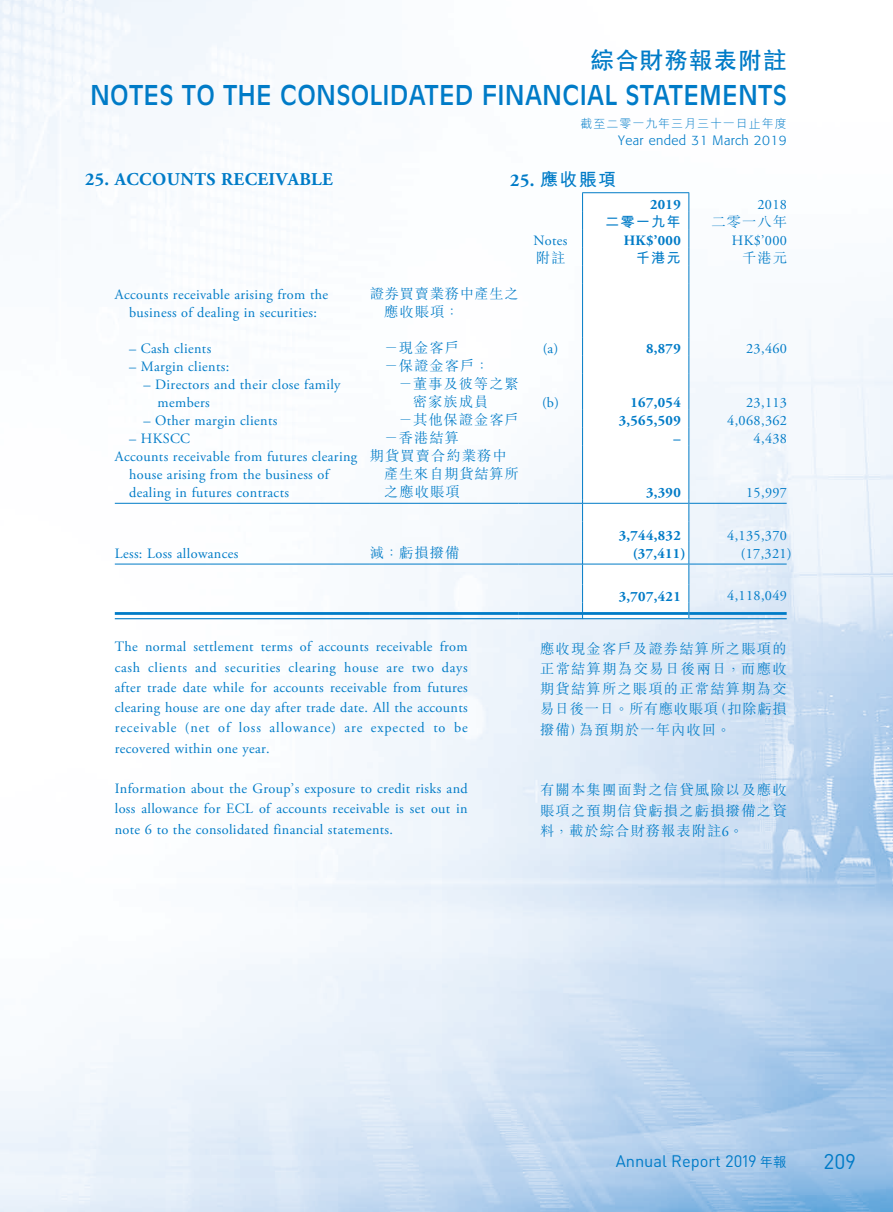
<style>
.page{position:relative;width:893px;height:1212px;background:#fff}
.page>*{position:absolute;margin:0;border:0;box-sizing:border-box;transform-origin:0 0}
.t1{font:27px "Antique Olive Std";letter-spacing:.01em;color:#007bc7;scale:.95 1}
.t2{font:700 24px "C Hei 2 HK";letter-spacing:.03em;color:#007bc7}
.t3{font:21px "DIN Pro";color:#007bc7}
.t4{font:700 18px "Adobe Garamond Pro";letter-spacing:.025em;color:#007bc7}
.t5{font:700 18px "M Hei HK";color:#007bc7}
.t6{font:16.5px "DIN Pro";color:#007bc7}
.t7{font:14.25px/20.2px "Adobe Garamond Pro";letter-spacing:.025em;color:#007bc7}
.t8{font:300 14.25px/20.2px "M Sung HK";letter-spacing:.075em;color:#007bc7;text-align:justify}
.t9{font:700 14.25px "Adobe Garamond Pro";letter-spacing:.025em;color:#007bc7}
.t10{font:300 14.25px/18px "M Sung HK";letter-spacing:.05em;color:#007bc7}
.t11{font:700 14.25px "M Hei HK";letter-spacing:.075em;color:#007bc7}
.t12{font:300 13.5px "Formata";letter-spacing:.03em;color:#007bc7}
.t13{font:300 12px "M Hei HK";letter-spacing:.08em;color:#007bc7}
.s1{font-family:"Adobe Garamond Pro"}
.s2{font-family:"Adobe Garamond Pro";font-weight:400}
.s3{font-family:"M Hei HK";font-weight:500;font-size:13.5px}
</style>
<div class="page">
<img style="left:0;top:0;width:893px;height:1212px">
<svg style="left:583px;top:193px;width:105px;height:425px"></svg>
<hr style="left:582px;top:192px;width:107px;height:1px;background:#007bc7">
<svg style="left:582px;top:193px;width:1px;height:90px"></svg>
<hr style="left:582px;top:283px;width:1px;height:54px;background:#007bc7">
<svg style="left:582px;top:337px;width:1px;height:36px"></svg>
<hr style="left:582px;top:373px;width:1px;height:36px;background:#007bc7">
<svg style="left:582px;top:409px;width:1px;height:36px"></svg>
<hr style="left:582px;top:445px;width:1px;height:54px;background:#007bc7">
<svg style="left:582px;top:499px;width:1px;height:120px"></svg>
<svg style="left:688px;top:193px;width:1px;height:90px"></svg>
<hr style="left:688px;top:283px;width:1px;height:54px;background:#007bc7">
<svg style="left:688px;top:337px;width:1px;height:36px"></svg>
<hr style="left:688px;top:373px;width:1px;height:36px;background:#007bc7">
<svg style="left:688px;top:409px;width:1px;height:36px"></svg>
<hr style="left:688px;top:445px;width:1px;height:54px;background:#007bc7">
<svg style="left:688px;top:499px;width:1px;height:120px"></svg>
<hr style="left:115px;top:503px;width:255px;height:1px;background:#007bc7">
<hr style="left:370px;top:503px;width:149px;height:1px;background:#007bc7">
<hr style="left:519px;top:503px;width:63px;height:1px;background:#007bc7">
<hr style="left:583px;top:503px;width:105px;height:1px;background:#007bc7">
<hr style="left:689px;top:503px;width:98px;height:1px;background:#007bc7">
<hr style="left:115px;top:564px;width:255px;height:1px;background:#007bc7">
<hr style="left:370px;top:564px;width:149px;height:1px;background:#007bc7">
<hr style="left:519px;top:564px;width:63px;height:1px;background:#007bc7">
<hr style="left:583px;top:564px;width:105px;height:1px;background:#007bc7">
<hr style="left:689px;top:564px;width:98px;height:1px;background:#007bc7">
<hr style="left:115px;top:612px;width:255px;height:3px;background:#007bc7">
<hr style="left:115px;top:618px;width:255px;height:1px;background:#007bc7">
<hr style="left:370px;top:612px;width:149px;height:3px;background:#007bc7">
<hr style="left:370px;top:618px;width:149px;height:1px;background:#007bc7">
<hr style="left:519px;top:612px;width:63px;height:3px;background:#007bc7">
<hr style="left:519px;top:618px;width:63px;height:1px;background:#007bc7">
<hr style="left:583px;top:612px;width:105px;height:3px;background:#007bc7">
<hr style="left:583px;top:618px;width:105px;height:1px;background:#007bc7">
<hr style="left:689px;top:612px;width:98px;height:3px;background:#007bc7">
<hr style="left:689px;top:618px;width:98px;height:1px;background:#007bc7">
<h2 class="t2" style="left:590px;top:43px;width:198px">綜合財務報表附註</h2>
<h1 class="t1" style="left:90px;top:79px;width:735px">NOTES TO THE CONSOLIDATED FINANCIAL STATEMENTS</h1>
<p class="t4" style="left:85px;top:169px;width:249px">25. ACCOUNTS RECEIVABLE</p>
<p class="t13" style="left:581px;top:115px;width:208px">截至二零一九年三月三十一日止年度</p>
<p class="t12" style="left:618px;top:132px;width:170px">Year ended 31 March 2019</p>
<p class="t5" style="left:510px;top:166px;width:107px"><span class="s1">25.</span> 應收賬項</p>
<p class="t9" style="left:650px;top:196px;width:32px">2019</p>
<p class="t7" style="left:757px;top:195px;width:31px">2018</p>
<p class="t11" style="left:605px;top:212px;width:77px">二零一九年</p>
<p class="t8" style="left:711px;top:211px;width:77px">二零一八年</p>
<p class="t7" style="left:533px;top:231px;width:36px">Notes</p>
<p class="t9" style="left:624px;top:232px;width:58px">HK$’000</p>
<p class="t7" style="left:732px;top:231px;width:57px">HK$’000</p>
<p class="t8" style="left:536px;top:247px;width:31px">附註</p>
<p class="t11" style="left:636px;top:248px;width:46px">千港元</p>
<p class="t8" style="left:742px;top:247px;width:46px">千港元</p>
<p class="t7" style="left:115px;top:286px;width:215px;line-height:18px;text-align:center">Accounts receivable arising from the business of dealing in securities:</p>
<p class="t10" style="left:384px;top:284px;width:136px;text-indent:-14px">證券買賣業務中產生之應收賬項：</p>
<p class="t7" style="left:129px;top:339px;width:84px">– Cash clients</p>
<p class="t8" style="left:384px;top:337px;width:76px">－現金客戶</p>
<p class="t7" style="left:543px;top:339px;width:17px">(a)</p>
<p class="t9" style="left:646px;top:340px;width:36px">8,879</p>
<p class="t7" style="left:746px;top:339px;width:42px">23,460</p>
<p class="t7" style="left:129px;top:357px;width:102px">– Margin clients:</p>
<p class="t8" style="left:384px;top:355px;width:106px">－保證金客戶：</p>
<p class="t7" style="left:158px;top:376px;width:184px;line-height:18px;text-indent:-14px">– Directors and their close family members</p>
<p class="t8" style="left:413px;top:374px;width:108px;line-height:18px;text-indent:-14px">－董事及彼等之緊密家族成員</p>
<p class="t7" style="left:542px;top:392px;width:18px">(b)</p>
<p class="t9" style="left:631px;top:394px;width:52px">167,054</p>
<p class="t7" style="left:746px;top:392px;width:42px">23,113</p>
<p class="t7" style="left:143px;top:410px;width:135px">– Other margin clients</p>
<p class="t8" style="left:398px;top:409px;width:122px">－其他保證金客戶</p>
<p class="t9" style="left:619px;top:412px;width:64px">3,565,509</p>
<p class="t7" style="left:727px;top:410px;width:61px">4,068,362</p>
<p class="t7" style="left:129px;top:428px;width:63px">– HKSCC</p>
<p class="t8" style="left:384px;top:427px;width:76px">－香港結算</p>
<p class="t9" style="left:674px;top:430px;width:9px">–</p>
<p class="t7" style="left:754px;top:428px;width:35px">4,438</p>
<p class="t7" style="left:129px;top:448px;width:230px;line-height:18px;text-indent:-14px">Accounts receivable from futures clearing house arising from the business of dealing in futures contracts</p>
<p class="t8" style="left:384px;top:446px;width:136px;line-height:18px;text-align:left;text-indent:-14px">期貨買賣合約業務中產生來自期貨結算所之應收賬項</p>
<p class="t9" style="left:646px;top:484px;width:36px">3,390</p>
<p class="t7" style="left:746px;top:482px;width:42px">15,997</p>
<p class="t9" style="left:619px;top:527px;width:64px">3,744,832</p>
<p class="t7" style="left:727px;top:525px;width:61px">4,135,370</p>
<p class="t7" style="left:115px;top:543px;width:125px">Less: Loss allowances</p>
<p class="t8" style="left:370px;top:542px;width:91px">減：虧損撥備</p>
<p class="t9" style="left:633px;top:545px;width:54px">(37,411)</p>
<p class="t7" style="left:741px;top:543px;width:52px">(17,321)</p>
<p class="t9" style="left:619px;top:588px;width:64px">3,707,421</p>
<p class="t7" style="left:727px;top:586px;width:61px">4,118,049</p>
<p class="t7" style="left:115px;top:637px;width:354px;text-align:justify">The normal settlement terms of accounts receivable from cash clients and securities clearing house are two days after trade date while for accounts receivable from futures clearing house are one day after trade date. All the accounts receivable (net of loss allowance) are expected to be recovered within one year.</p>
<p class="t7" style="left:115px;top:779px;width:354px;text-align:justify">Information about the Group’s exposure to credit risks and loss allowance for ECL of accounts receivable is set out in note 6 to the consolidated financial statements.</p>
<p class="t8" style="left:540px;top:638px;width:248px">應收現金客戶及證券結算所之賬項的正常結算期為交易日後兩日，而應收期貨結算所之賬項的正常結算期為交易日後一日。所有應收賬項（扣除虧損撥備）為預期於一年內收回。</p>
<p class="t8" style="left:540px;top:779px;width:248px">有關本集團面對之信貸風險以及應收賬項之預期信貸虧損之虧損撥備之資料，載於綜合財務報表附註<span class="s2">6</span>。</p>
<p class="t6" style="left:616px;top:1150px;width:172px">Annual Report 2019 <span class="s3">年報</span></p>
<h3 class="t3" style="left:823px;top:1147px;width:34px">209</h3>
</div>
